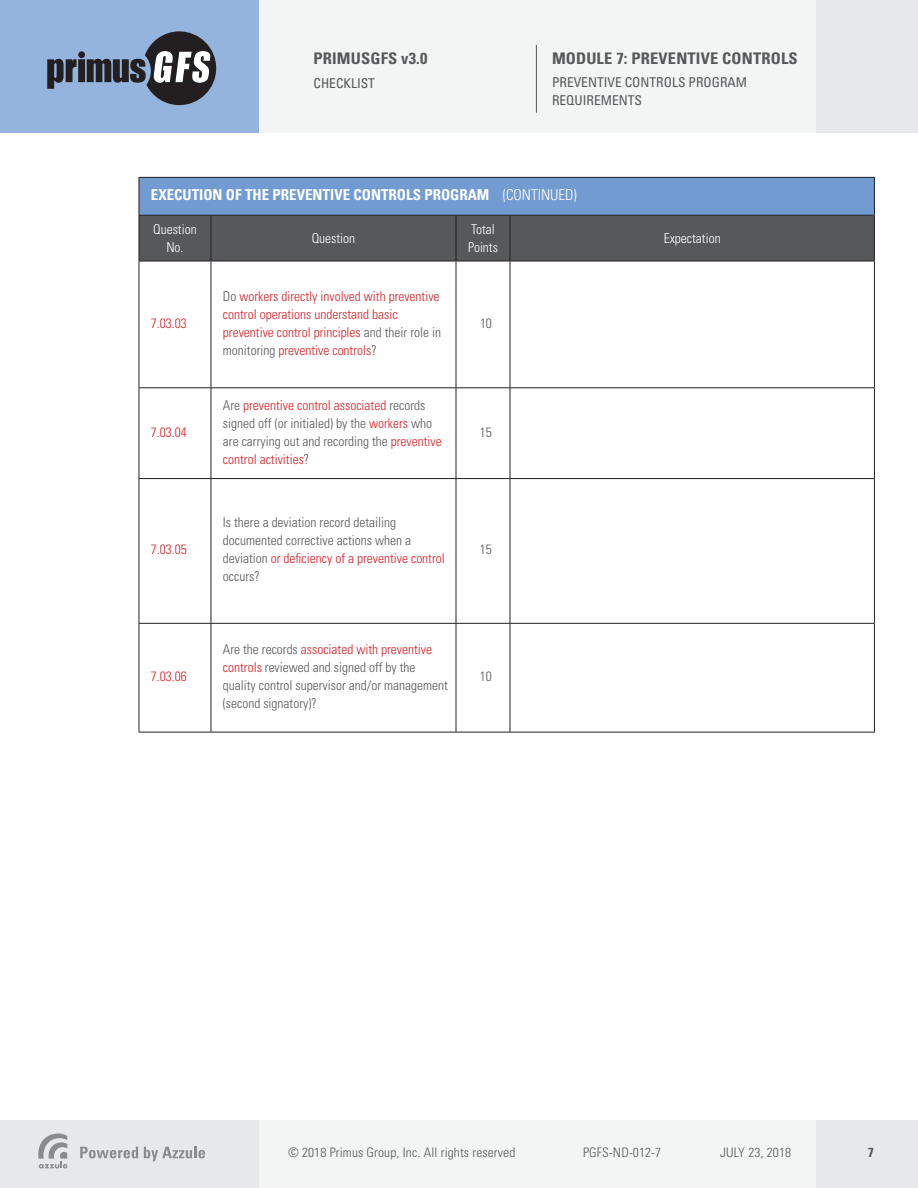
<style>
.page{position:relative;width:918px;height:1188px;background:#fff}
.page>*{position:absolute;margin:0;border:0;box-sizing:border-box;transform-origin:0 0}
.t1{font:700 condensed 16.05px "Univers LT Std";letter-spacing:.01em;color:#57585a}
.t2{font:700 condensed 15px "Univers LT Std";color:#fff}
.t3{font:300 condensed 13.5px/18px "Univers LT Std";color:#57585a}
.t4{font:300 condensed 13.5px/18px "Univers LT Std";color:#d1232a}
.t5{font:condensed 13.5px/18px "Univers LT Std";color:#57585a}
.t6{font:300 condensed 13.5px/18px "Univers LT Std";color:#fff;text-align:center}
.t7{font:300 condensed 13.05px "Univers LT Std";letter-spacing:.01em;color:#57585a}
.t8{font:700 condensed 13.05px "Univers LT Std";color:#57585a}
.s1{font-weight:300}
.s2{color:#57585a}
.s3{color:#d1232a}
</style>
<div class="page">
<div style="left:0;top:0;width:918px;height:132px;background:#f3f5f5"></div>
<div style="left:816px;top:0;width:102px;height:132px;background:#e7e8e9"></div>
<div style="left:0;top:0;width:259px;height:133px;background:#94b4dd"></div>
<svg style="left:47px;top:59px;width:30px;height:30px"></svg>
<div style="left:78px;top:59px;width:7px;height:23px;background:#231f20"></div>
<div style="left:78px;top:51px;width:7px;height:7px;background:#231f20;border-radius:50%"></div>
<svg style="left:87px;top:31px;width:129px;height:74px"></svg>
<div style="left:0;top:1120px;width:918px;height:68px;background:#f3f5f5"></div>
<div style="left:816px;top:1120px;width:102px;height:68px;background:#e7e8e9"></div>
<div style="left:0;top:1120px;width:259px;height:68px;background:#e7e8e9"></div>
<svg style="left:80px;top:1147px;width:58px;height:11px"></svg>
<svg style="left:144px;top:1147px;width:61px;height:14px"></svg>
<svg style="left:38px;top:1133px;width:30px;height:35px"></svg>
<hr style="left:536px;top:45px;width:1px;height:68px;background:#57585a">
<div style="left:139px;top:177px;width:735px;height:38px;background:#729cd1"></div>
<div style="left:140px;top:216px;width:734px;height:45px;background:#57585a"></div>
<hr style="left:139px;top:177px;width:72px;height:1px;background:#231f20">
<hr style="left:139px;top:178px;width:1px;height:37px;background:#231f20">
<hr style="left:211px;top:177px;width:245px;height:1px;background:#231f20">
<hr style="left:456px;top:177px;width:54px;height:1px;background:#231f20">
<hr style="left:510px;top:177px;width:365px;height:1px;background:#231f20">
<hr style="left:874px;top:178px;width:1px;height:37px;background:#231f20">
<hr style="left:139px;top:215px;width:72px;height:1px;background:#231f20">
<hr style="left:139px;top:216px;width:1px;height:45px;background:#231f20">
<hr style="left:211px;top:215px;width:245px;height:1px;background:#231f20">
<hr style="left:211px;top:216px;width:1px;height:45px;background:#231f20">
<hr style="left:456px;top:215px;width:54px;height:1px;background:#231f20">
<hr style="left:456px;top:216px;width:1px;height:45px;background:#231f20">
<hr style="left:510px;top:215px;width:365px;height:1px;background:#231f20">
<hr style="left:510px;top:216px;width:1px;height:45px;background:#231f20">
<hr style="left:874px;top:216px;width:1px;height:45px;background:#231f20">
<hr style="left:139px;top:261px;width:72px;height:1px;background:#231f20">
<hr style="left:139px;top:261px;width:1px;height:126px;background:#231f20">
<hr style="left:211px;top:261px;width:245px;height:1px;background:#231f20">
<hr style="left:211px;top:261px;width:1px;height:126px;background:#231f20">
<hr style="left:456px;top:261px;width:54px;height:1px;background:#231f20">
<hr style="left:456px;top:261px;width:1px;height:126px;background:#231f20">
<hr style="left:510px;top:261px;width:365px;height:1px;background:#231f20">
<hr style="left:510px;top:261px;width:1px;height:126px;background:#231f20">
<hr style="left:874px;top:261px;width:1px;height:126px;background:#231f20">
<hr style="left:139px;top:387px;width:72px;height:1px;background:#231f20">
<hr style="left:139px;top:388px;width:1px;height:90px;background:#231f20">
<hr style="left:211px;top:387px;width:245px;height:1px;background:#231f20">
<hr style="left:211px;top:388px;width:1px;height:90px;background:#231f20">
<hr style="left:456px;top:387px;width:54px;height:1px;background:#231f20">
<hr style="left:456px;top:388px;width:1px;height:90px;background:#231f20">
<hr style="left:510px;top:387px;width:365px;height:1px;background:#231f20">
<hr style="left:510px;top:388px;width:1px;height:90px;background:#231f20">
<hr style="left:874px;top:388px;width:1px;height:90px;background:#231f20">
<hr style="left:139px;top:478px;width:72px;height:1px;background:#231f20">
<hr style="left:139px;top:479px;width:1px;height:144px;background:#231f20">
<hr style="left:211px;top:478px;width:245px;height:1px;background:#231f20">
<hr style="left:211px;top:479px;width:1px;height:144px;background:#231f20">
<hr style="left:456px;top:478px;width:54px;height:1px;background:#231f20">
<hr style="left:456px;top:479px;width:1px;height:144px;background:#231f20">
<hr style="left:510px;top:478px;width:365px;height:1px;background:#231f20">
<hr style="left:510px;top:479px;width:1px;height:144px;background:#231f20">
<hr style="left:874px;top:479px;width:1px;height:144px;background:#231f20">
<hr style="left:139px;top:623px;width:72px;height:1px;background:#231f20">
<hr style="left:139px;top:624px;width:1px;height:108px;background:#231f20">
<hr style="left:211px;top:623px;width:245px;height:1px;background:#231f20">
<hr style="left:211px;top:624px;width:1px;height:108px;background:#231f20">
<hr style="left:456px;top:623px;width:54px;height:1px;background:#231f20">
<hr style="left:456px;top:624px;width:1px;height:108px;background:#231f20">
<hr style="left:510px;top:623px;width:365px;height:1px;background:#231f20">
<hr style="left:510px;top:624px;width:1px;height:108px;background:#231f20">
<hr style="left:874px;top:624px;width:1px;height:108px;background:#231f20">
<hr style="left:139px;top:732px;width:72px;height:1px;background:#231f20">
<hr style="left:211px;top:732px;width:245px;height:1px;background:#231f20">
<hr style="left:456px;top:732px;width:54px;height:1px;background:#231f20">
<hr style="left:510px;top:732px;width:365px;height:1px;background:#231f20">
<p class="t1" style="left:314px;top:49px;width:115px">PRIMUSGFS v3.0</p>
<p class="t5" style="left:314px;top:74px;width:63px">CHECKLIST</p>
<p class="t1" style="left:552px;top:49px;width:247px">MODULE 7: PREVENTIVE CONTROLS</p>
<p class="t5" style="left:552px;top:73px;width:197px">PREVENTIVE CONTROLS PROGRAM<br>REQUIREMENTS</p>
<p class="t2" style="left:151px;top:186px;width:427px">EXECUTION OF THE PREVENTIVE CONTROLS PROGRAM <span class="s1">(CONTINUED)</span></p>
<p class="t6" style="left:153px;top:220px;width:45px">Question<br>No.</p>
<p class="t6" style="left:312px;top:229px;width:45px">Question</p>
<p class="t6" style="left:468px;top:220px;width:31px;text-align:left">Total<br>Points</p>
<p class="t6" style="left:664px;top:229px;width:58px">Expectation</p>
<p class="t4" style="left:151px;top:314px;width:37px">7.03.03</p>
<p class="t4" style="left:223px;top:287px;width:220px"><span class="s2">Do</span> workers directly involved with preventive control operations understand basic preventive control principles <span class="s2">and their role in monitoring</span> preventive controls<span class="s2">?</span></p>
<p class="t3" style="left:480px;top:314px;width:13px">10</p>
<p class="t4" style="left:151px;top:423px;width:37px">7.03.04</p>
<p class="t3" style="left:223px;top:396px;width:220px">Are <span class="s3">preventive control associated</span> records signed off (or initialed) by the <span class="s3">workers</span> who are carrying out and recording the <span class="s3">preventive control activities</span>?</p>
<p class="t3" style="left:480px;top:423px;width:13px">15</p>
<p class="t4" style="left:151px;top:541px;width:37px">7.03.05</p>
<p class="t3" style="left:223px;top:514px;width:223px">Is there a deviation record detailing documented corrective actions when a deviation <span class="s3">or deficiency of a preventive control </span>occurs?</p>
<p class="t3" style="left:480px;top:541px;width:13px">15</p>
<p class="t4" style="left:151px;top:667px;width:37px">7.03.06</p>
<p class="t3" style="left:223px;top:640px;width:226px">Are the records <span class="s3">associated with preventive controls</span> reviewed and signed off by the quality control supervisor and/or management (second signatory)?</p>
<p class="t3" style="left:480px;top:667px;width:13px">10</p>
<p class="t7" style="left:288px;top:1145px;width:229px">© 2018 Primus Group, Inc. All rights reserved</p>
<p class="t7" style="left:583px;top:1145px;width:80px">PGFS-ND-012-7</p>
<p class="t7" style="left:720px;top:1145px;width:73px">JULY 23, 2018</p>
<p class="t8" style="left:868px;top:1145px;width:7px">7</p>
</div>
